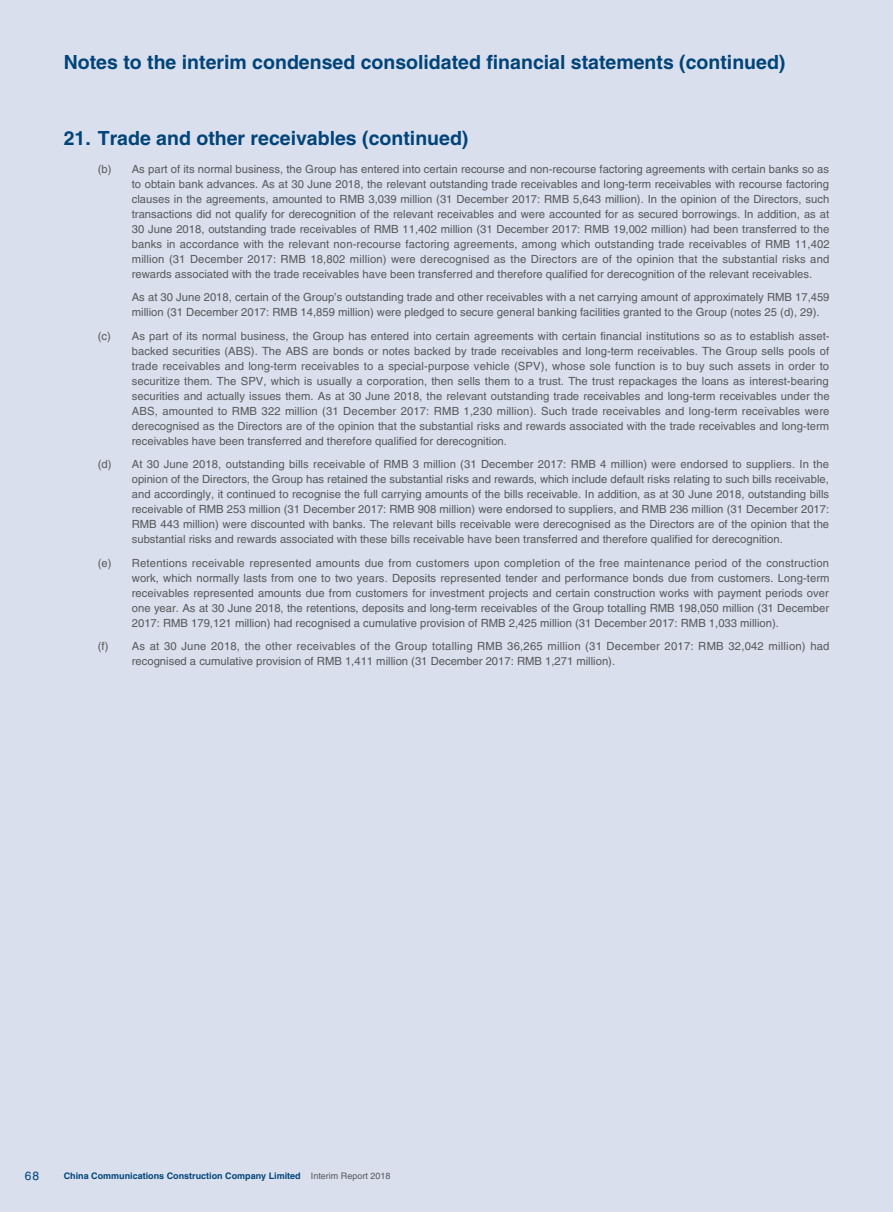
<style>
.page{position:relative;width:893px;height:1212px;background:#fff}
.page>*{position:absolute;margin:0;border:0;box-sizing:border-box;transform-origin:0 0}
._3__標題{font:700 19.5px "Helvetica LT Std";color:#00447b}
.t1{font:12px "Helvetica LT Std";color:#00447b}
._1__內文{font:11.25px/15px "Helvetica LT Std";color:#57585a;text-align:justify}
._1__內文-2{font:11.25px/15px "Helvetica LT Std";letter-spacing:.02em;color:#57585a}
.t2{font:700 9px "Helvetica LT Std";color:#00447b}
.s1{font-weight:400;color:#57585a}
</style>
<div class="page">
<div style="left:0;top:0;width:892px;height:1212px;background:#d9dfec"></div>
<h1 class="_3__標題" style="left:64px;top:50px;width:723px">Notes to the interim condensed consolidated financial statements (continued)</h1>
<p class="_3__標題" style="left:64px;top:126px;width:406px">21. Trade and other receivables (continued)</p>
<p class="_1__內文" style="left:132px;top:161px;width:699px;text-indent:-34px">(b) As part of its normal business, the Group has entered into certain recourse and non-recourse factoring agreements with certain banks so as to obtain bank advances. As at 30 June 2018, the relevant outstanding trade receivables and long-term receivables with recourse factoring clauses in the agreements, amounted to RMB 3,039 million (31 December 2017: RMB 5,643 million). In the opinion of the Directors, such transactions did not qualify for derecognition of the relevant receivables and were accounted for as secured borrowings. In addition, as at 30 June 2018, outstanding trade receivables of RMB 11,402 million (31 December 2017: RMB 19,002 million) had been transferred to the banks in accordance with the relevant non-recourse factoring agreements, among which outstanding trade receivables of RMB 11,402 million (31 December 2017: RMB 18,802 million) were derecognised as the Directors are of the opinion that the substantial risks and rewards associated with the trade receivables have been transferred and therefore qualified for derecognition of the relevant receivables.</p>
<p class="_1__內文" style="left:132px;top:290px;width:699px">As at 30 June 2018, certain of the Group’s outstanding trade and other receivables with a net carrying amount of approximately RMB 17,459 million (31 December 2017: RMB 14,859 million) were pledged to secure general banking facilities granted to the Group (notes 25 (d), 29).</p>
<p class="_1__內文" style="left:132px;top:328px;width:699px;text-indent:-34px">(c) As part of its normal business, the Group has entered into certain agreements with certain financial institutions so as to establish asset&shy;backed securities (ABS). The ABS are bonds or notes backed by trade receivables and long-term receivables. The Group sells pools of trade receivables and long-term receivables to a special-purpose vehicle (SPV), whose sole function is to buy such assets in order to securitize them. The SPV, which is usually a corporation, then sells them to a trust. The trust repackages the loans as interest-bearing securities and actually issues them. As at 30 June 2018, the relevant outstanding trade receivables and long-term receivables under the ABS, amounted to RMB 322 million (31 December 2017: RMB 1,230 million). Such trade receivables and long-term receivables were derecognised as the Directors are of the opinion that the substantial risks and rewards associated with the trade receivables and long-term receivables have been transferred and therefore qualified for derecognition.</p>
<p class="_1__內文" style="left:132px;top:457px;width:699px;text-indent:-34px">(d) At 30 June 2018, outstanding bills receivable of RMB 3 million (31 December 2017: RMB 4 million) were endorsed to suppliers. In the opinion of the Directors, the Group has retained the substantial risks and rewards, which include default risks relating to such bills receivable, and accordingly, it continued to recognise the full carrying amounts of the bills receivable. In addition, as at 30 June 2018, outstanding bills receivable of RMB 253 million (31 December 2017: RMB 908 million) were endorsed to suppliers, and RMB 236 million (31 December 2017:<br>RMB 443 million) were discounted with banks. The relevant bills receivable were derecognised as the Directors are of the opinion that the substantial risks and rewards associated with these bills receivable have been transferred and therefore qualified for derecognition.</p>
<p class="_1__內文" style="left:132px;top:555px;width:699px;text-indent:-34px">(e) Retentions receivable represented amounts due from customers upon completion of the free maintenance period of the construction work, which normally lasts from one to two years. Deposits represented tender and performance bonds due from customers. Long-term receivables represented amounts due from customers for investment projects and certain construction works with payment periods over one year. As at 30 June 2018, the retentions, deposits and long-term receivables of the Group totalling RMB 198,050 million (31 December 2017: RMB 179,121 million) had recognised a cumulative provision of RMB 2,425 million (31 December 2017: RMB 1,033 million).</p>
<p class="_1__內文-2" style="left:132px;top:639px;width:699px;text-indent:-34px">(f) As at 30 June 2018, the other receivables of the Group totalling RMB 36,265 million (31 December 2017: RMB 32,042 million) had recognised a cumulative provision of RMB 1,411 million (31 December 2017: RMB 1,271 million).</p>
<p class="t1" style="left:25px;top:1169px;width:16px">68</p>
<p class="t2" style="left:64px;top:1170px;width:328px">China Communications Construction Company Limited <span class="s1">Interim Report 2018</span></p>
</div>
